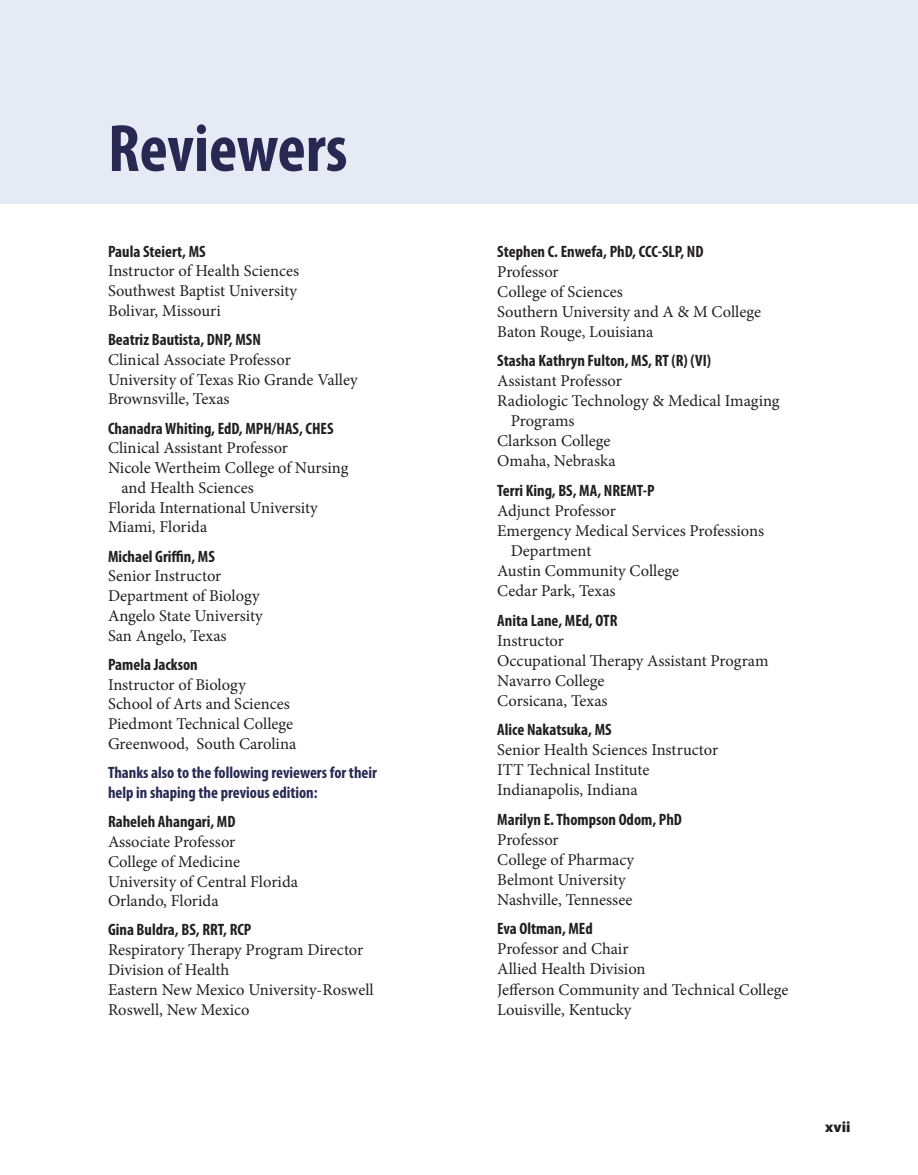
<style>
.page{position:relative;width:918px;height:1175px;background:#fff}
.page>*{position:absolute;margin:0;border:0;box-sizing:border-box;transform-origin:0 0}
.FM_SH{font:700 condensed 67.5px "Myriad Pro";color:#272953}
.FM_CONT{font:16.5px/20.1px "Minion Pro";color:#231f20}
.FM_CONTN{font:700 condensed 16.5px "Myriad Pro";color:#231f20}
.FM_CONTN-2{font:700 condensed 16.5px/19.8px "Myriad Pro";color:#272953}
.t1{font:900 15px "Myriad Pro";color:#231f20}
</style>
<div class="page">
<div style="left:0;top:0;width:918px;height:204px;background:#e5eaf5"></div>
<p class="FM_SH" style="left:108px;top:106px;width:241px">Reviewers</p>
<p class="FM_CONTN" style="left:108px;top:241px;width:99px">Paula Steiert, MS</p>
<p class="FM_CONT" style="left:108px;top:261px;width:193px">Instructor of Health Sciences</p>
<p class="FM_CONT" style="left:108px;top:281px;width:191px">Southwest Baptist University</p>
<p class="FM_CONT" style="left:108px;top:300px;width:114px">Bolivar, Missouri</p>
<p class="FM_CONTN" style="left:108px;top:329px;width:154px">Beatriz Bautista, DNP, MSN</p>
<p class="FM_CONT" style="left:108px;top:349px;width:184px">Clinical Associate Professor</p>
<p class="FM_CONT" style="left:108px;top:369px;width:251px">University of Texas Rio Grande Valley</p>
<p class="FM_CONT" style="left:108px;top:389px;width:123px">Brownsville, Texas</p>
<p class="FM_CONTN" style="left:108px;top:418px;width:227px">Chanadra Whiting, EdD, MPH/HAS, CHES</p>
<p class="FM_CONT" style="left:108px;top:438px;width:182px">Clinical Assistant Professor</p>
<p class="FM_CONT" style="left:122px;top:458px;width:229px;text-indent:-14px">Nicole Wertheim College of Nursing and Health Sciences</p>
<p class="FM_CONT" style="left:108px;top:497px;width:211px">Florida International University</p>
<p class="FM_CONT" style="left:108px;top:517px;width:101px">Miami, Florida</p>
<p class="FM_CONTN" style="left:108px;top:546px;width:108px">Michael Griffin, MS</p>
<p class="FM_CONT" style="left:108px;top:566px;width:115px">Senior Instructor</p>
<p class="FM_CONT" style="left:108px;top:586px;width:153px">Department of Biology</p>
<p class="FM_CONT" style="left:108px;top:605px;width:156px">Angelo State University</p>
<p class="FM_CONT" style="left:108px;top:625px;width:120px">San Angelo, Texas</p>
<p class="FM_CONTN" style="left:108px;top:654px;width:91px">Pamela Jackson</p>
<p class="FM_CONT" style="left:108px;top:674px;width:139px">Instructor of Biology</p>
<p class="FM_CONT" style="left:108px;top:694px;width:183px">School of Arts and Sciences</p>
<p class="FM_CONT" style="left:108px;top:714px;width:187px">Piedmont Technical College</p>
<p class="FM_CONT" style="left:108px;top:733px;width:190px">Greenwood, South Carolina</p>
<p class="FM_CONTN-2" style="left:108px;top:762px;width:271px">Thanks also to the following reviewers for their help in shaping the previous edition:</p>
<p class="FM_CONTN" style="left:108px;top:811px;width:129px">Raheleh Ahangari, MD</p>
<p class="FM_CONT" style="left:108px;top:831px;width:129px">Associate Professor</p>
<p class="FM_CONT" style="left:108px;top:851px;width:134px">College of Medicine</p>
<p class="FM_CONT" style="left:108px;top:871px;width:192px">University of Central Florida</p>
<p class="FM_CONT" style="left:108px;top:891px;width:112px">Orlando, Florida</p>
<p class="FM_CONTN" style="left:108px;top:919px;width:145px">Gina Buldra, BS, RRT, RCP</p>
<p class="FM_CONT" style="left:108px;top:940px;width:257px">Respiratory Therapy Program Director</p>
<p class="FM_CONT" style="left:108px;top:959px;width:123px">Division of Health</p>
<p class="FM_CONT" style="left:108px;top:979px;width:267px">Eastern New Mexico University-Roswell</p>
<p class="FM_CONT" style="left:108px;top:999px;width:143px">Roswell, New Mexico</p>
<p class="FM_CONTN" style="left:497px;top:241px;width:208px">Stephen C. Enwefa, PhD, CCC-SLP, ND</p>
<p class="FM_CONT" style="left:497px;top:261px;width:63px">Professor</p>
<p class="FM_CONT" style="left:497px;top:281px;width:127px">College of Sciences</p>
<p class="FM_CONT" style="left:497px;top:301px;width:265px">Southern University and A &amp; M College</p>
<p class="FM_CONT" style="left:497px;top:321px;width:158px">Baton Rouge, Louisiana</p>
<p class="FM_CONTN" style="left:497px;top:350px;width:215px">Stasha Kathryn Fulton, MS, RT (R) (VI)</p>
<p class="FM_CONT" style="left:497px;top:371px;width:126px">Assistant Professor</p>
<p class="FM_CONT" style="left:511px;top:391px;width:270px;text-indent:-14px">Radiologic Technology &amp; Medical Imaging<br>Programs</p>
<p class="FM_CONT" style="left:497px;top:431px;width:115px">Clarkson College</p>
<p class="FM_CONT" style="left:497px;top:451px;width:120px">Omaha, Nebraska</p>
<p class="FM_CONTN" style="left:497px;top:480px;width:159px">Terri King, BS, MA, NREMT-P</p>
<p class="FM_CONT" style="left:497px;top:500px;width:120px">Adjunct Professor</p>
<p class="FM_CONT" style="left:511px;top:520px;width:255px;text-indent:-14px">Emergency Medical Services Professions<br>Department</p>
<p class="FM_CONT" style="left:497px;top:561px;width:183px">Austin Community College</p>
<p class="FM_CONT" style="left:497px;top:581px;width:120px">Cedar Park, Texas</p>
<p class="FM_CONTN" style="left:497px;top:609px;width:122px">Anita Lane, MEd, OTR</p>
<p class="FM_CONT" style="left:497px;top:630px;width:68px">Instructor</p>
<p class="FM_CONT" style="left:497px;top:650px;width:273px">Occupational Therapy Assistant Program</p>
<p class="FM_CONT" style="left:497px;top:670px;width:109px">Navarro College</p>
<p class="FM_CONT" style="left:497px;top:690px;width:112px">Corsicana, Texas</p>
<p class="FM_CONTN" style="left:497px;top:719px;width:116px">Alice Nakatsuka, MS</p>
<p class="FM_CONT" style="left:497px;top:740px;width:222px">Senior Health Sciences Instructor</p>
<p class="FM_CONT" style="left:497px;top:760px;width:154px">ITT Technical Institute</p>
<p class="FM_CONT" style="left:497px;top:780px;width:142px">Indianapolis, Indiana</p>
<p class="FM_CONTN" style="left:497px;top:809px;width:186px">Marilyn E. Thompson Odom, PhD</p>
<p class="FM_CONT" style="left:497px;top:829px;width:63px">Professor</p>
<p class="FM_CONT" style="left:497px;top:849px;width:138px">College of Pharmacy</p>
<p class="FM_CONT" style="left:497px;top:869px;width:130px">Belmont University</p>
<p class="FM_CONT" style="left:497px;top:889px;width:137px">Nashville, Tennessee</p>
<p class="FM_CONTN" style="left:497px;top:918px;width:97px">Eva Oltman, MEd</p>
<p class="FM_CONT" style="left:497px;top:939px;width:133px">Professor and Chair</p>
<p class="FM_CONT" style="left:497px;top:959px;width:150px">Allied Health Division</p>
<p class="FM_CONT" style="left:497px;top:979px;width:293px">Jefferson Community and Technical College</p>
<p class="FM_CONT" style="left:497px;top:999px;width:136px">Louisville, Kentucky</p>
<p class="t1" style="left:825px;top:1117px;width:27px">xvii</p>
</div>
